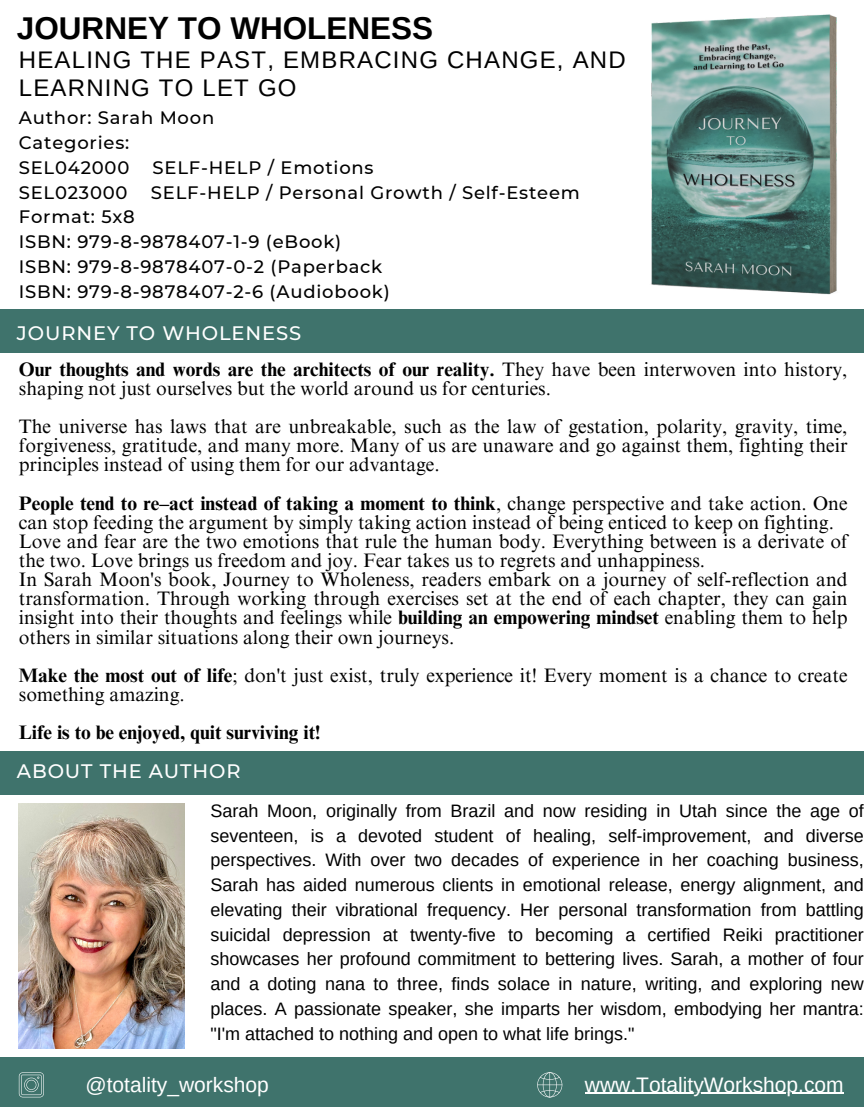
<style>
.page{position:relative;width:864px;height:1107px;background:#fff}
.page>*{position:absolute;margin:0;border:0;box-sizing:border-box;transform-origin:0 0}
.t1{font:700 31.5px "Arimo";color:#000}
.t2{font:24px/28.2px "Arimo";letter-spacing:.05em;color:#000}
.t3{font:21px "Arimo";color:#fff}
.t4{font:19.5px/19.2px "Times NRMT Pro";color:#000}
.t5{font:700 19.5px "Times NRMT Pro";color:#000}
.t6{font:500 19.5px "Montserrat";letter-spacing:.045em;color:#fff}
.t7{font:18px/24.8px "Arimo";color:#000;text-align:justify}
.t8{font:500 18px/24.8px "Montserrat";letter-spacing:.045em;color:#000}
.s1{font-weight:700}
</style>
<div class="page">
<div style="left:0;top:1057px;width:864px;height:50px;background:#3f736c"></div>
<img style="left:19px;top:804px;width:165px;height:245px">
<div style="left:0;top:309px;width:864px;height:44px;background:#3f736c"></div>
<svg style="left:537px;top:1072px;width:25px;height:25px"></svg>
<div style="left:0;top:751px;width:864px;height:44px;background:#3f736c"></div>
<svg style="left:19px;top:1072px;width:25px;height:25px"></svg>
<img style="left:651px;top:14px;width:186px;height:281px">
<hr style="left:585px;top:1093px;width:259px;height:1px;background:#fff">
<h5 class="t1" style="left:17px;top:11px;width:418px">JOURNEY TO WHOLENESS</h5>
<h3 class="t2" style="left:19px;top:46px;width:608px">HEALING THE PAST, EMBRACING CHANGE, AND<br>LEARNING TO LET GO</h3>
<h5 class="t8" style="left:19px;top:105px;width:197px">Author: Sarah Moon<br>Categories:<br>SEL042000</h5>
<h5 class="t8" style="left:153px;top:155px;width:223px">SELF-HELP / Emotions</h5>
<h5 class="t8" style="left:19px;top:180px;width:110px">SEL023000</h5>
<h5 class="t8" style="left:151px;top:180px;width:430px">SELF-HELP / Personal Growth / Self-Esteem</h5>
<h5 class="t8" style="left:19px;top:204px;width:372px">Format: 5x8<br>ISBN: 979-8-9878407-1-9 (eBook)<br>ISBN: 979-8-9878407-0-2 (Paperback<br>ISBN: 979-8-9878407-2-6 (Audiobook)</h5>
<p class="t6" style="left:17px;top:321px;width:286px">JOURNEY TO WHOLENESS</p>
<h2 class="t4" style="left:19px;top:362px;width:830px"><span class="s1">Our thoughts and words are the architects of our reality.</span> They have been interwoven into history, shaping not just ourselves but the world around us for centuries.</h2>
<h6 class="t4" style="left:19px;top:419px;width:830px;text-align:justify">The universe has laws that are unbreakable, such as the law of gestation, polarity, gravity, time, forgiveness, gratitude, and many more. Many of us are unaware and go against them, fighting their principles instead of using them for our advantage.</h6>
<h3 class="t4" style="left:19px;top:496px;width:830px"><span class="s1">People tend to re–act instead of taking a moment to think</span>, change perspective and take action. One can stop feeding the argument by simply taking action instead of being enticed to keep on fighting.<br>Love and fear are the two emotions that rule the human body. Everything between is a derivate of the two. Love brings us freedom and joy. Fear takes us to regrets and unhappiness.<br>In Sarah Moon's book, Journey to Wholeness, readers embark on a journey of self-reflection and transformation. Through working through exercises set at the end of each chapter, they can gain insight into their thoughts and feelings while <span class="s1">building an empowering mindset</span> enabling them to help others in similar situations along their own journeys.</h3>
<h5 class="t4" style="left:19px;top:668px;width:830px"><span class="s1">Make the most out of life</span>; don't just exist, truly experience it! Every moment is a chance to create something amazing.</h5>
<h5 class="t5" style="left:19px;top:725px;width:303px">Life is to be enjoyed, quit surviving it!</h5>
<h4 class="t6" style="left:17px;top:759px;width:225px">ABOUT THE AUTHOR</h4>
<h5 class="t7" style="left:211px;top:798px;width:655px">Sarah Moon, originally from Brazil and now residing in Utah since the age of seventeen, is a devoted student of healing, self-improvement, and diverse perspectives. With over two decades of experience in her coaching business, Sarah has aided numerous clients in emotional release, energy alignment, and elevating their vibrational frequency. Her personal transformation from battling suicidal depression at twenty-five to becoming a certified Reiki practitioner showcases her profound commitment to bettering lives. Sarah, a mother of four and a doting nana to three, finds solace in nature, writing, and exploring new places. A passionate speaker, she imparts her wisdom, embodying her mantra: "I'm attached to nothing and open to what life brings."</h5>
<p class="t3" style="left:85px;top:1073px;width:185px">@totality_workshop</p>
<p class="t3" style="left:585px;top:1073px;width:260px">www.TotalityWorkshop.com</p>
</div>
